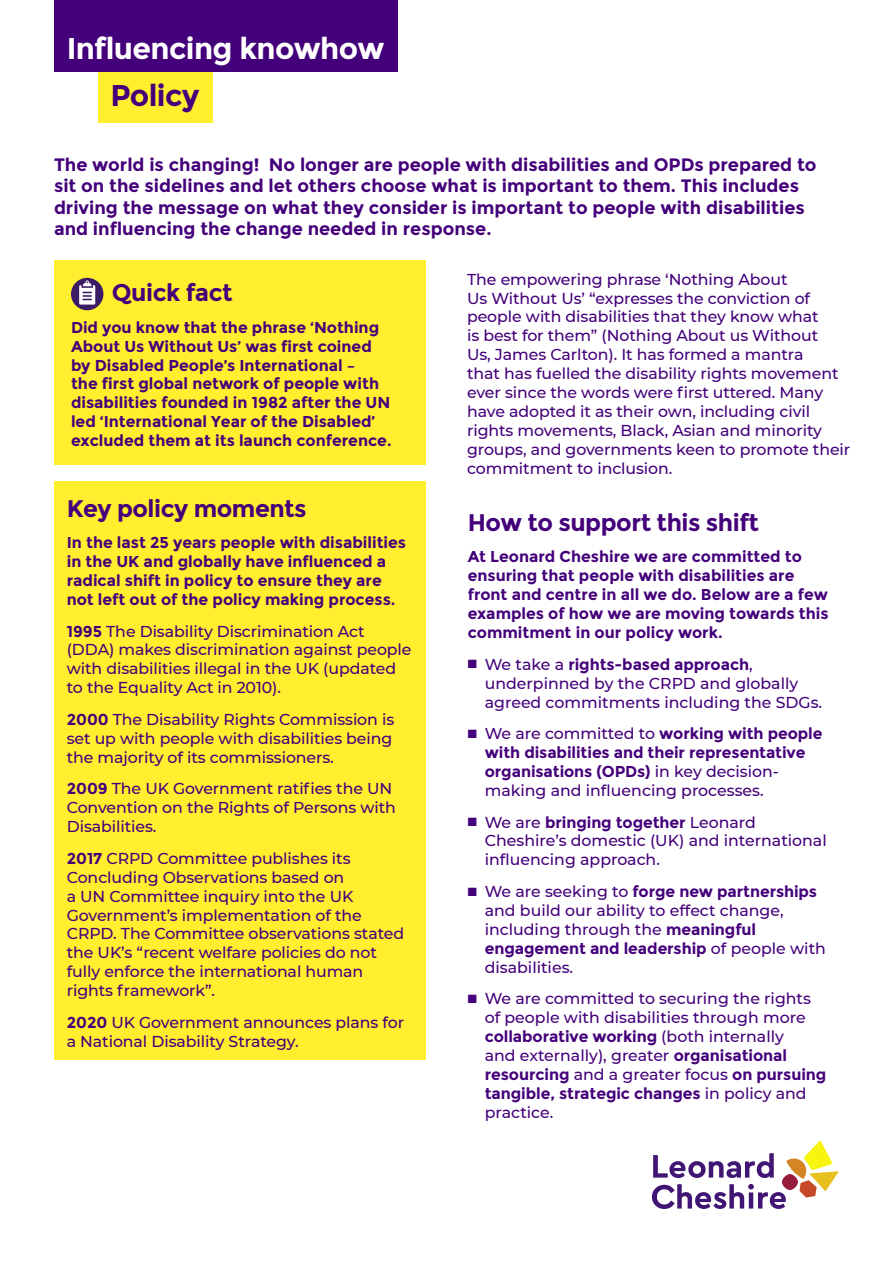
<style>
.page{position:relative;width:893px;height:1263px;background:#fff}
.page>*{position:absolute;margin:0;border:0;box-sizing:border-box;transform-origin:0 0}
.Section_Head_in_Bar{font:700 30px/47.1px "Montserrat";letter-spacing:-.02em;color:#fff}
.Case_Study_Heading{font:700 24px "Montserrat";letter-spacing:-.02em;color:#44007a}
.Smaller_Purple_Pullq{font:700 18px/21.6px "Montserrat";color:#44007a}
.Regular_body_copy{font:500 15.75px/18.9px "Montserrat";letter-spacing:-.005em;color:#44007a}
.Bullet_with_3mm_spac{font:500 15.75px/18.9px "Montserrat";color:#44007a}
.Bold_body_copy{font:700 15.75px/18.9px "Montserrat";color:#44007a}
.Bullet_with_3mm_spac-2{font:700 15.75px/18.9px "Montserrat";letter-spacing:-.005em;color:#44007a}
.s1{color:#44007a}
.s2{font-weight:700}
.s3{font-weight:500}
</style>
<div class="page">
<svg style="left:652px;top:1140px;width:187px;height:69px"></svg>
<div style="left:98px;top:64px;width:114px;height:59px;background:#ffef2e"></div>
<div style="left:54px;top:0;width:343px;height:72px;background:#44007a"></div>
<div style="left:54px;top:261px;width:371px;height:204px;background:#ffef2e"></div>
<div style="left:71px;top:278px;width:32px;height:32px;background:#3c1b67;border-radius:50%"></div>
<svg style="left:79px;top:280px;width:16px;height:25px"></svg>
<div style="left:54px;top:480px;width:371px;height:579px;background:#ffef2e"></div>
<h2 class="Section_Head_in_Bar" style="left:110px;top:25px;width:275px;text-indent:-44px">Influencing knowhow<br><span class="s1">Policy</span></h2>
<p class="Smaller_Purple_Pullq" style="left:54px;top:153px;width:764px">The world is changing! No longer are people with disabilities and OPDs prepared to sit on the sidelines and let others choose what is important to them. This includes driving the message on what they consider is important to people with disabilities and influencing the change needed in response.</p>
<h3 class="Case_Study_Heading" style="left:112px;top:278px;width:122px">Quick fact</h3>
<p class="Bold_body_copy" style="left:71px;top:318px;width:322px">Did you know that the phrase ‘Nothing About Us Without Us’ was first coined by Disabled People’s International –<br>the first global network of people with disabilities founded in 1982 after the UN led ‘International Year of the Disabled’ excluded them at its launch conference.</p>
<h3 class="Case_Study_Heading" style="left:67px;top:494px;width:241px">Key policy moments</h3>
<p class="Bold_body_copy" style="left:67px;top:533px;width:341px">In the last 25 years people with disabilities in the UK and globally have influenced a radical shift in policy to ensure they are not left out of the policy making process.</p>
<p class="Regular_body_copy" style="left:67px;top:621px;width:346px"><span class="s2">1995</span> The Disability Discrimination Act (DDA) makes discrimination against people with disabilities illegal in the UK (updated to the Equality Act in 2010).</p>
<p class="Regular_body_copy" style="left:67px;top:709px;width:329px;text-align:justify"><span class="s2">2000</span> The Disability Rights Commission is set up with people with disabilities being the majority of its commissioners.</p>
<p class="Regular_body_copy" style="left:67px;top:779px;width:331px"><span class="s2">2009</span> The UK Government ratifies the UN<br>Convention on the Rights of Persons with<br>Disabilities.</p>
<p class="Regular_body_copy" style="left:67px;top:848px;width:339px"><span class="s2">2017</span> CRPD Committee publishes its Concluding Observations based on<br>a UN Committee inquiry into the UK Government’s implementation of the CRPD. The Committee observations stated the UK’s “recent welfare policies do not fully enforce the international human rights framework”.</p>
<p class="Regular_body_copy" style="left:67px;top:1012px;width:339px"><span class="s2">2020</span> UK Government announces plans for a National Disability Strategy.</p>
<p class="Regular_body_copy" style="left:467px;top:269px;width:385px">The empowering phrase ‘Nothing About<br>Us Without Us’ “expresses the conviction of people with disabilities that they know what<br>is best for them” (Nothing About us Without<br>Us, James Carlton). It has formed a mantra<br>that has fuelled the disability rights movement ever since the words were first uttered. Many have adopted it as their own, including civil rights movements, Black, Asian and minority groups, and governments keen to promote their commitment to inclusion.</p>
<h3 class="Case_Study_Heading" style="left:468px;top:508px;width:293px">How to support this shift</h3>
<p class="Bold_body_copy" style="left:468px;top:547px;width:362px">At Leonard Cheshire we are committed to ensuring that people with disabilities are front and centre in all we do. Below are a few examples of how we are moving towards this commitment in our policy work.</p>
<p class="Bullet_with_3mm_spac" style="left:485px;top:654px;width:339px;text-indent:-17px">■ We take a <span class="s2">rights-based approach</span>, underpinned by the CRPD and globally agreed commitments including the SDGs.</p>
<p class="Bullet_with_3mm_spac-2" style="left:485px;top:724px;width:339px;text-indent:-17px">■ <span class="s3">We are committed to</span> working with people with disabilities and their representative organisations (OPDs) <span class="s3">in key decision&shy;making and influencing processes.</span></p>
<p class="Bullet_with_3mm_spac" style="left:485px;top:812px;width:343px;text-indent:-17px">■ We are <span class="s2">bringing together</span> Leonard<br>Cheshire’s domestic (UK) and international influencing approach.</p>
<p class="Bullet_with_3mm_spac" style="left:485px;top:881px;width:343px;text-indent:-17px">■ We are seeking to <span class="s2">forge new partnerships </span>and build our ability to effect change, including through the <span class="s2">meaningful engagement and leadership</span> of people with disabilities.</p>
<p class="Bullet_with_3mm_spac" style="left:485px;top:989px;width:343px;text-indent:-17px">■ We are committed to securing the rights of people with disabilities through more <span class="s2">collaborative working</span> (both internally<br>and externally), greater <span class="s2">organisational resourcing</span> and a greater focus <span class="s2">on pursuing tangible, strategic changes</span> in policy and practice.</p>
</div>
